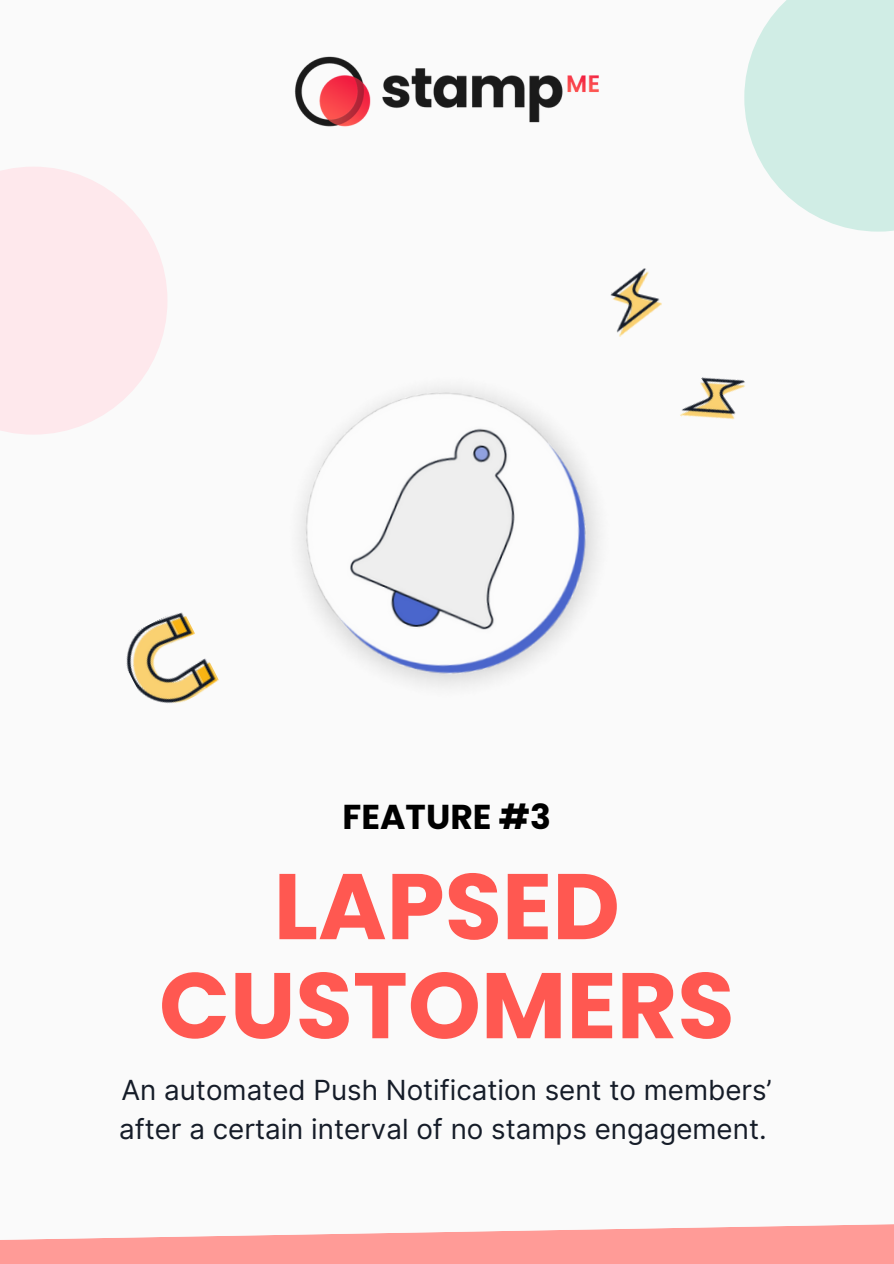
<style>
.page{position:relative;width:894px;height:1264px;background:#fff}
.page>*{position:absolute;margin:0;border:0;box-sizing:border-box;transform-origin:0 0}
.t1{font:700 93px/99px "Poppins";color:#ff5851;text-align:center}
.t2{font:700 34.5px "Poppins";color:#000}
.t3{font:27.75px/38.2px "Inter";color:#151c28}
</style>
<div class="page">
<div style="left:0;top:0;width:893px;height:1263px;background:#fafafa"></div>
<img style="left:294px;top:56px;width:305px;height:71px">
<svg style="left:0;top:1224px;width:893px;height:39px"></svg>
<div style="left:0;top:167px;width:167px;height:267px;background:linear-gradient(to right,#ffe5ea,#fcf0f3)"></div>
<div style="left:744px;top:0;width:149px;height:232px;background:#d0ede5"></div>
<img style="left:300px;top:388px;width:298px;height:298px">
<img style="left:680px;top:377px;width:65px;height:43px">
<img style="left:126px;top:612px;width:93px;height:92px">
<img style="left:610px;top:268px;width:52px;height:69px">
<h1 class="t2" style="left:342px;top:793px;width:210px">FEATURE #3</h1>
<p class="t1" style="left:159px;top:857px;width:577px">LAPSED<br>CUSTOMERS</p>
<h2 class="t3" style="left:119px;top:1070px;width:654px">An automated Push Notification sent to members’ after a certain interval of no stamps engagement.</h2>
</div>
